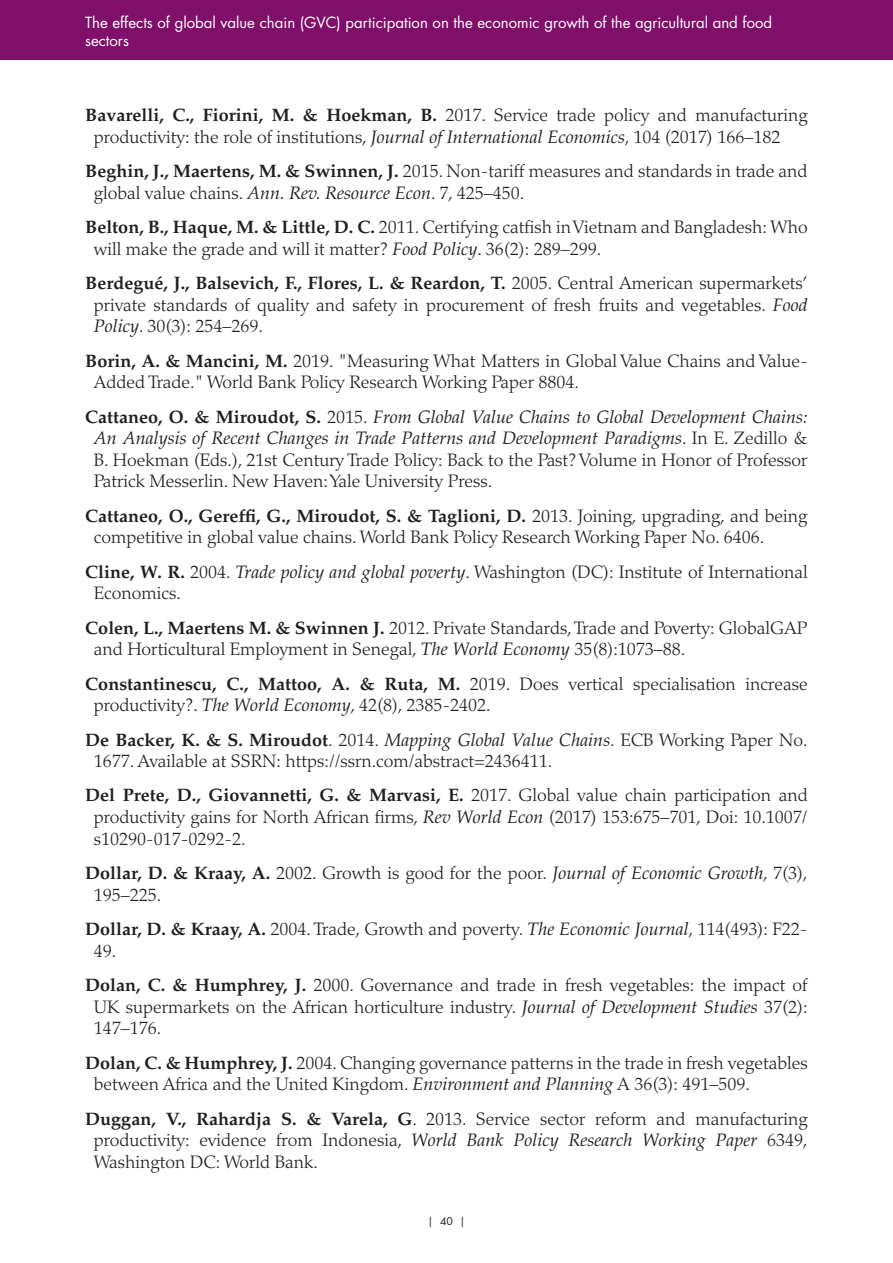
<style>
.page{position:relative;width:893px;height:1263px;background:#fff}
.page>*{position:absolute;margin:0;border:0;box-sizing:border-box;transform-origin:0 0}
.Bibliography{font:300 18px/21.6px "Palatino LT Std";color:#231f20}
.t1{font:15px/18px "Futura Std";color:#fff}
.t2{font:10.5px "Futura Std";color:#231f20}
.s1{font-weight:700}
.s2{font-weight:400;font-style:italic}
</style>
<div class="page">
<div style="left:0;top:0;width:893px;height:59px;background:#800f69"></div>
<p class="t1" style="left:85px;top:14px;width:689px">The effects of global value chain (GVC) participation on the economic growth of the agricultural and food sectors</p>
<p class="Bibliography" style="left:94px;top:104px;width:715px;text-indent:-9px"><span class="s1">Bavarelli, C., Fiorini, M. &amp; Hoekman, B.</span> 2017. Service trade policy and manufacturing productivity: the role of institutions, <span class="s2">Journal of International Economics</span>, 104 (2017) 166–182</p>
<p class="Bibliography" style="left:94px;top:160px;width:715px;text-indent:-9px"><span class="s1">Beghin, J., Maertens, M. &amp; Swinnen, J.</span> 2015. Non-tariff measures and standards in trade and global value chains. <span class="s2">Ann. Rev. Resource Econ</span>. 7, 425–450.</p>
<p class="Bibliography" style="left:94px;top:216px;width:715px;text-indent:-9px"><span class="s1">Belton, B., Haque, M. &amp; Little, D. C.</span> 2011. Certifying catfish in Vietnam and Bangladesh: Who will make the grade and will it matter? <span class="s2">Food Policy</span>. 36(2): 289–299.</p>
<p class="Bibliography" style="left:94px;top:272px;width:715px;text-align:justify;text-indent:-9px"><span class="s1">Berdegué, J., Balsevich, F., Flores, L. &amp; Reardon, T.</span> 2005. Central American supermarkets’ private standards of quality and safety in procurement of fresh fruits and vegetables. <span class="s2">Food Policy</span>. 30(3): 254–269.</p>
<p class="Bibliography" style="left:94px;top:350px;width:715px;text-indent:-9px"><span class="s1">Borin, A. &amp; Mancini, M.</span> 2019. "Measuring What Matters in Global Value Chains and Value-<br>Added Trade." World Bank Policy Research Working Paper 8804.</p>
<p class="Bibliography" style="left:94px;top:406px;width:715px;text-align:justify;text-indent:-9px"><span class="s1">Cattaneo, O. &amp; Miroudot, S.</span> 2015. <span class="s2">From Global Value Chains to Global Development Chains:<br>An Analysis of Recent Changes in Trade Patterns and Development Paradigms</span>. In E. Zedillo &amp; B. Hoekman (Eds.), 21st Century Trade Policy: Back to the Past? Volume in Honor of Professor Patrick Messerlin. New Haven: Yale University Press.</p>
<p class="Bibliography" style="left:94px;top:505px;width:715px;text-indent:-9px"><span class="s1">Cattaneo, O., Gereffi, G., Miroudot, S. &amp; Taglioni, D.</span> 2013. Joining, upgrading, and being competitive in global value chains. World Bank Policy Research Working Paper No. 6406.</p>
<p class="Bibliography" style="left:94px;top:561px;width:715px;text-indent:-9px"><span class="s1">Cline, W. R.</span> 2004. <span class="s2">Trade policy and global poverty</span>. Washington (DC): Institute of International<br>Economics.</p>
<p class="Bibliography" style="left:94px;top:617px;width:715px;text-indent:-9px"><span class="s1">Colen, L., Maertens M. &amp; Swinnen J.</span> 2012. Private Standards, Trade and Poverty: GlobalGAP and Horticultural Employment in Senegal, <span class="s2">The World Economy</span> 35(8):1073–88.</p>
<p class="Bibliography" style="left:94px;top:673px;width:715px;text-indent:-9px"><span class="s1">Constantinescu, C., Mattoo, A. &amp; Ruta, M.</span> 2019. Does vertical specialisation increase productivity?. <span class="s2">The World Economy</span>, 42(8), 2385-2402.</p>
<p class="Bibliography" style="left:94px;top:729px;width:715px;text-indent:-9px"><span class="s1">De Backer, K. &amp; S. Miroudot</span>. 2014. <span class="s2">Mapping Global Value Chains</span>. ECB Working Paper No.<br>1677. Available at SSRN: https://ssrn.com/abstract=2436411.</p>
<p class="Bibliography" style="left:94px;top:785px;width:715px;text-align:justify;text-indent:-9px"><span class="s1">Del Prete, D., Giovannetti, G. &amp; Marvasi, E.</span> 2017. Global value chain participation and productivity gains for North African firms, <span class="s2">Rev World Econ</span> (2017) 153:675–701, Doi: 10.1007/ s10290-017-0292-2.</p>
<p class="Bibliography" style="left:94px;top:862px;width:715px;text-indent:-9px"><span class="s1">Dollar, D. &amp; Kraay, A.</span> 2002. Growth is good for the poor. <span class="s2">Journal of Economic Growth</span>, 7(3),<br>195–225.</p>
<p class="Bibliography" style="left:94px;top:918px;width:715px;text-indent:-9px"><span class="s1">Dollar, D. &amp; Kraay, A.</span> 2004. Trade, Growth and poverty. <span class="s2">The Economic Journal</span>, 114(493): F22-<br>49.</p>
<p class="Bibliography" style="left:94px;top:974px;width:715px;text-align:justify;text-indent:-9px"><span class="s1">Dolan, C. &amp; Humphrey, J.</span> 2000. Governance and trade in fresh vegetables: the impact of UK supermarkets on the African horticulture industry. <span class="s2">Journal of Development Studies</span> 37(2):<br>147–176.</p>
<p class="Bibliography" style="left:94px;top:1052px;width:715px;text-indent:-9px"><span class="s1">Dolan, C. &amp; Humphrey, J.</span> 2004. Changing governance patterns in the trade in fresh vegetables between Africa and the United Kingdom. <span class="s2">Environment and Planning</span> A 36(3): 491–509.</p>
<p class="Bibliography" style="left:94px;top:1108px;width:715px;text-align:justify;text-indent:-9px"><span class="s1">Duggan, V., Rahardja S. &amp; Varela, G</span>. 2013. Service sector reform and manufacturing productivity: evidence from Indonesia, <span class="s2">World Bank Policy Research Working Paper</span> 6349, Washington DC: World Bank.</p>
<p class="t2" style="left:428px;top:1214px;width:39px">| 40 |</p>
</div>
